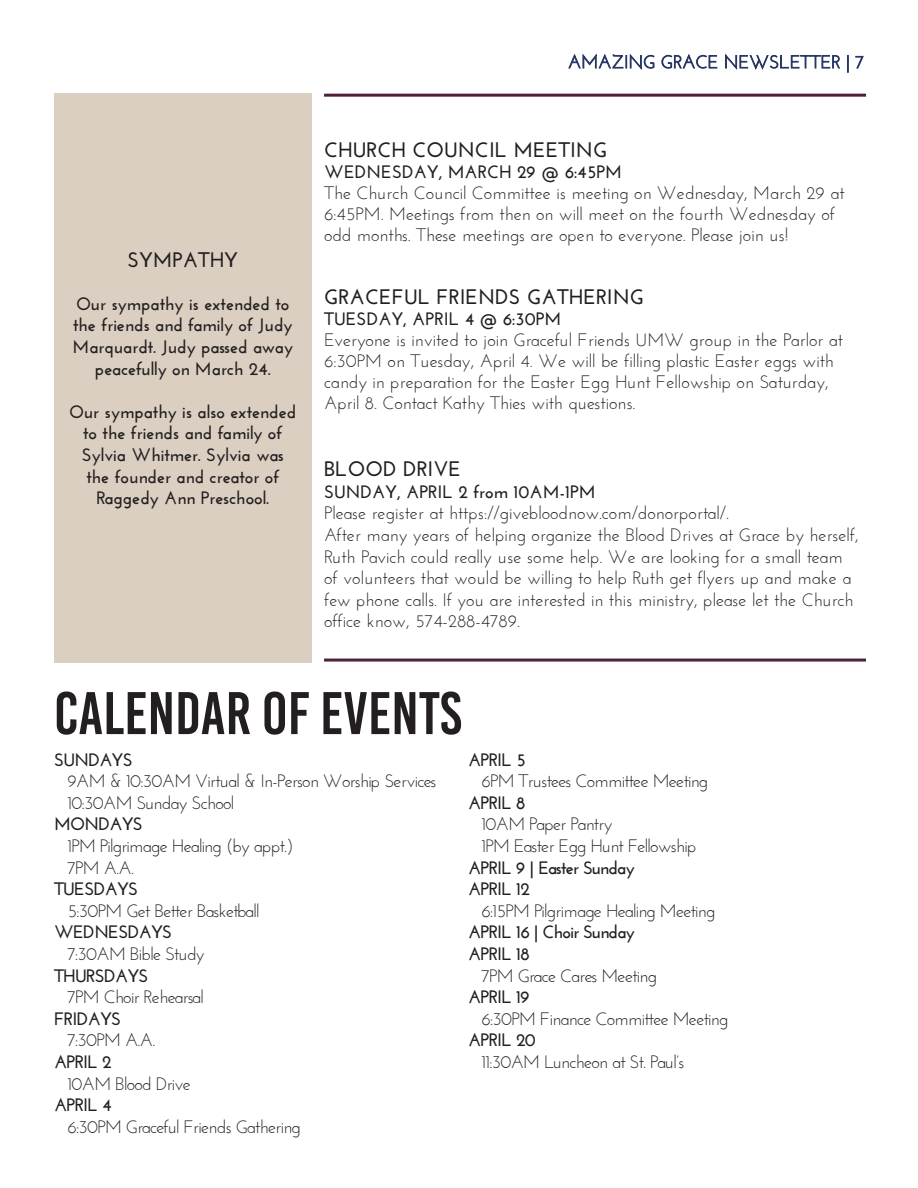
<style>
.page{position:relative;width:918px;height:1188px;background:#fff}
.page>*{position:absolute;margin:0;border:0;box-sizing:border-box;transform-origin:0 0}
.t1{font:60px "Bebas Kai";color:#231f20}
.t2{font:700 21px "Josefin Sans";color:#231f20}
.t3{font:18px/21px "Josefin Sans";color:#231f20}
.t4{font:18px "Josefin Sans";letter-spacing:-.04em;color:#231f20}
.t5{font:700 18px/21.6px "Josefin Sans";color:#231f20;text-align:center}
.t6{font:700 18px "Josefin Sans";letter-spacing:-.04em;color:#231f20}
</style>
<div class="page">
<div style="left:54px;top:93px;width:258px;height:569px;background:#dbcfc1"></div>
<svg style="left:568px;top:53px;width:87px;height:17px"></svg>
<svg style="left:661px;top:53px;width:57px;height:16px"></svg>
<svg style="left:725px;top:53px;width:115px;height:17px"></svg>
<svg style="left:847px;top:55px;width:2px;height:18px"></svg>
<svg style="left:855px;top:56px;width:9px;height:13px"></svg>
<hr style="left:324px;top:659px;width:542px;height:3px;background:#4d213a">
<hr style="left:324px;top:94px;width:542px;height:3px;background:#4d213a">
<p class="t2" style="left:128px;top:247px;width:112px">SYMPATHY</p>
<p class="t5" style="left:73px;top:293px;width:222px">Our sympathy is extended to the friends and family of Judy<br>Marquardt. Judy passed away peacefully on March 24.</p>
<p class="t5" style="left:69px;top:401px;width:229px">Our sympathy is also extended to the friends and family of<br>Sylvia Whitmer. Sylvia was the founder and creator of<br>Raggedy Ann Preschool.</p>
<p class="t2" style="left:324px;top:137px;width:285px">CHURCH COUNCIL MEETING</p>
<p class="t5" style="left:324px;top:161px;width:300px">WEDNESDAY, MARCH 29 @ 6:45PM</p>
<p class="t3" style="left:324px;top:182px;width:522px">The Church Council Committee is meeting on Wednesday, March 29 at<br>6:45PM. Meetings from then on will meet on the fourth Wednesday of odd months. These meetings are open to everyone. Please join us!</p>
<p class="t2" style="left:324px;top:284px;width:322px">GRACEFUL FRIENDS GATHERING</p>
<p class="t5" style="left:324px;top:308px;width:239px">TUESDAY, APRIL 4 @ 6:30PM</p>
<p class="t3" style="left:324px;top:329px;width:521px">Everyone is invited to join Graceful Friends UMW group in the Parlor at 6:30PM on Tuesday, April 4. We will be filling plastic Easter eggs with candy in preparation for the Easter Egg Hunt Fellowship on Saturday, April 8. Contact Kathy Thies with questions.</p>
<p class="t2" style="left:324px;top:457px;width:139px">BLOOD DRIVE</p>
<p class="t5" style="left:324px;top:481px;width:273px">SUNDAY, APRIL 2 from 10AM-1PM</p>
<p class="t3" style="left:324px;top:503px;width:407px">Please register at https://givebloodnow.com/donorportal/.</p>
<p class="t3" style="left:324px;top:524px;width:536px;line-height:21.6px">After many years of helping organize the Blood Drives at Grace by herself,<br>Ruth Pavich could really use some help. We are looking for a small team</p>
<p class="t3" style="left:324px;top:567px;width:531px;line-height:21.6px">of volunteers that would be willing to help Ruth get flyers up and make a few phone calls. If you are interested in this ministry, please let the Church</p>
<p class="t3" style="left:324px;top:611px;width:198px">office know, 574-288-4789.</p>
<p class="t1" style="left:54px;top:681px;width:409px">CALENDAR of EVENTS</p>
<p class="t6" style="left:54px;top:749px;width:80px">SUNDAYS</p>
<p class="t4" style="left:68px;top:770px;width:371px">9AM &amp; 10:30AM Virtual &amp; In-Person Worship Services</p>
<p class="t4" style="left:68px;top:791px;width:168px">10:30AM Sunday School</p>
<p class="t6" style="left:54px;top:814px;width:90px">MONDAYS</p>
<p class="t4" style="left:68px;top:835px;width:228px">1PM Pilgrimage Healing (by appt.)</p>
<p class="t3" style="left:68px;top:857px;width:68px">7PM A.A.</p>
<p class="t6" style="left:54px;top:878px;width:86px">TUESDAYS</p>
<p class="t4" style="left:68px;top:899px;width:194px">5:30PM Get Better Basketball</p>
<p class="t6" style="left:54px;top:922px;width:120px">WEDNESDAYS</p>
<p class="t4" style="left:68px;top:943px;width:139px">7:30AM Bible Study</p>
<p class="t6" style="left:54px;top:965px;width:96px">THURSDAYS</p>
<p class="t4" style="left:68px;top:986px;width:138px">7PM Choir Rehearsal</p>
<p class="t6" style="left:54px;top:1008px;width:69px">FRIDAYS</p>
<p class="t3" style="left:68px;top:1029px;width:89px">7:30PM A.A.</p>
<p class="t5" style="left:54px;top:1051px;width:59px">APRIL 2</p>
<p class="t4" style="left:68px;top:1072px;width:125px">10AM Blood Drive</p>
<p class="t5" style="left:54px;top:1094px;width:59px">APRIL 4</p>
<p class="t4" style="left:68px;top:1115px;width:235px">6:30PM Graceful Friends Gathering</p>
<p class="t5" style="left:468px;top:749px;width:59px">APRIL 5</p>
<p class="t4" style="left:482px;top:770px;width:228px">6PM Trustees Committee Meeting</p>
<p class="t5" style="left:468px;top:792px;width:59px">APRIL 8</p>
<p class="t4" style="left:482px;top:813px;width:133px">10AM Paper Pantry</p>
<p class="t4" style="left:482px;top:835px;width:216px">1PM Easter Egg Hunt Fellowship</p>
<p class="t6" style="left:468px;top:857px;width:168px">APRIL 9 | Easter Sunday</p>
<p class="t5" style="left:468px;top:878px;width:63px">APRIL 12</p>
<p class="t4" style="left:482px;top:899px;width:235px">6:15PM Pilgrimage Healing Meeting</p>
<p class="t6" style="left:468px;top:922px;width:168px">APRIL 16 | Choir Sunday</p>
<p class="t5" style="left:468px;top:943px;width:63px">APRIL 18</p>
<p class="t4" style="left:482px;top:964px;width:177px">7PM Grace Cares Meeting</p>
<p class="t5" style="left:468px;top:986px;width:63px">APRIL 19</p>
<p class="t4" style="left:482px;top:1007px;width:248px">6:30PM Finance Committee Meeting</p>
<p class="t5" style="left:468px;top:1029px;width:69px">APRIL 20</p>
<p class="t4" style="left:482px;top:1051px;width:205px">11:30AM Luncheon at St. Paul’s</p>
</div>
